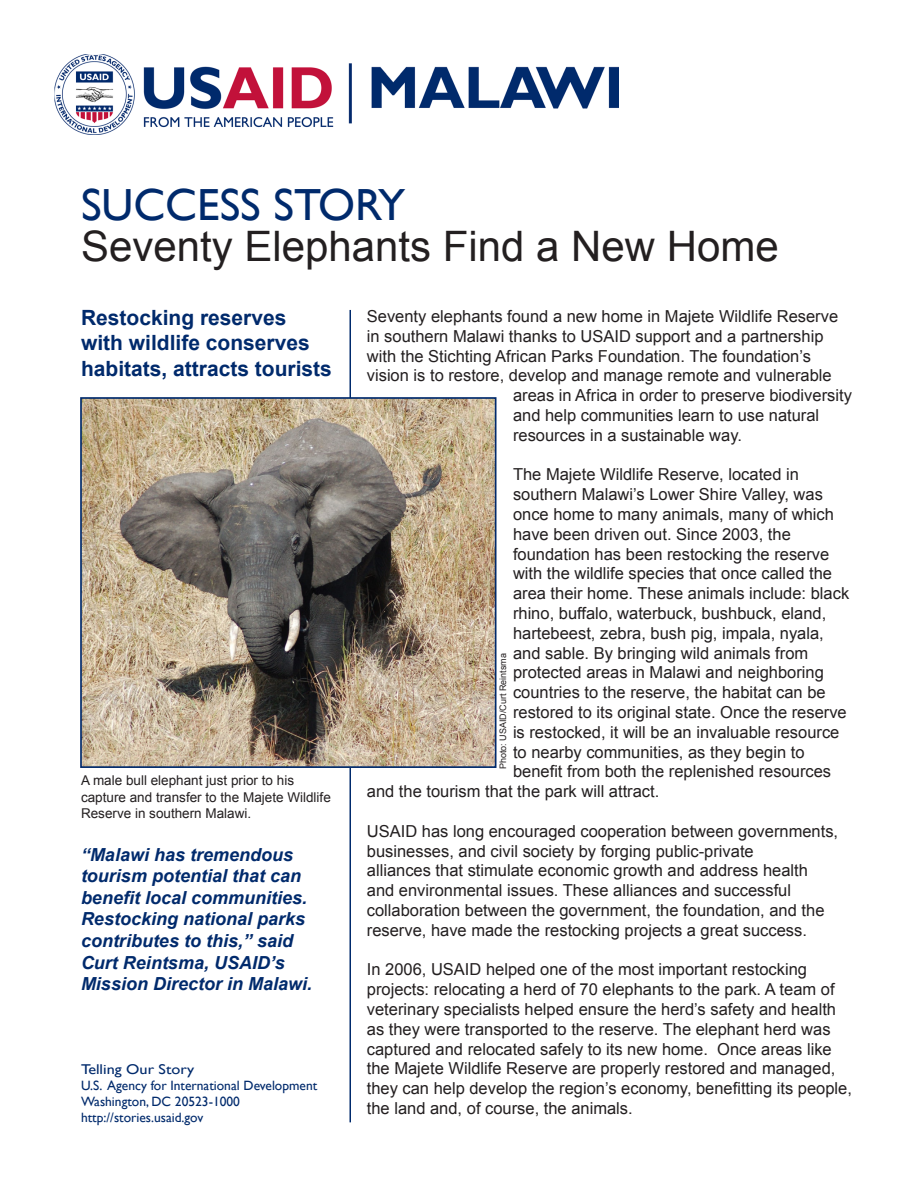
<style>
.page{position:relative;width:918px;height:1188px;background:#fff}
.page>*{position:absolute;margin:0;border:0;box-sizing:border-box;transform-origin:0 0}
.t1{font:45px "Gill Sans";color:#002a6c}
.t2{font:42px "Arial";color:#231f20}
.t3{font:700 21px/25.2px "Arial";color:#002a6c}
.t4{font:italic 700 18px/21.6px "Arial";color:#002a6c}
.t5{font:16.5px/19.8px "Arial";color:#231f20}
.t6{font:14.1px "Gill Sans";color:#002a6c;scale:1.14 1}
.t7{font:13.5px/16.2px "Arial";color:#231f20}
.t8{font:13.5px "Gill Sans";color:#002a6c}
.t9{font:9px "Arial";color:#231f20}
</style>
<div class="page">
<hr style="left:350px;top:310px;width:1px;height:812px;background:#002a6c">
<img style="left:83px;top:400px;width:410px;height:365px">
<div style="left:80px;top:397px;width:416px;height:371px;border:2px solid #002a6c"></div>
<img style="left:54px;top:54px;width:564px;height:81px">
<p class="t1" style="left:81px;top:179px;width:326px">SUCCESS STORY</p>
<p class="t2" style="left:81px;top:218px;width:699px">Seventy Elephants Find a New Home</p>
<p class="t3" style="left:81px;top:306px;width:252px">Restocking reserves with wildlife conserves habitats, attracts tourists</p>
<p class="t7" style="left:81px;top:773px;width:251px">A male bull elephant just prior to his capture and transfer to the Majete Wildlife<br>Reserve in southern Malawi.</p>
<p class="t4" style="left:81px;top:844px;width:233px">“Malawi has tremendous tourism potential that can benefit local communities.<br>Restocking national parks contributes to this,” said<br>Curt Reintsma, USAID’s<br>Mission Director in Malawi.</p>
<p class="t6" style="left:81px;top:1061px;width:101px">Telling Our Story</p>
<p class="t8" style="left:81px;top:1078px;width:238px">U.S. Agency for International Development</p>
<p class="t8" style="left:81px;top:1094px;width:161px">Washington, DC 20523-1000</p>
<p class="t8" style="left:81px;top:1110px;width:124px">http://stories.usaid.gov</p>
<p class="t5" style="left:367px;top:306px;width:473px">Seventy elephants found a new home in Majete Wildlife Reserve</p>
<p class="t5" style="left:367px;top:326px;width:458px">in southern Malawi thanks to USAID support and a partnership</p>
<p class="t5" style="left:367px;top:346px;width:446px">with the Stichting African Parks Foundation. The foundation’s</p>
<p class="t5" style="left:367px;top:366px;width:466px">vision is to restore, develop and manage remote and vulnerable</p>
<p class="t5" style="left:513px;top:386px;width:340px">areas in Africa in order to preserve biodiversity</p>
<p class="t5" style="left:513px;top:405px;width:308px">and help communities learn to use natural</p>
<p class="t5" style="left:513px;top:425px;width:230px">resources in a sustainable way.</p>
<p class="t5" style="left:513px;top:465px;width:288px">The Majete Wildlife Reserve, located in</p>
<p class="t5" style="left:513px;top:485px;width:311px">southern Malawi’s Lower Shire Valley, was</p>
<p class="t5" style="left:513px;top:504px;width:322px">once home to many animals, many of which</p>
<p class="t5" style="left:513px;top:524px;width:279px">have been driven out. Since 2003, the</p>
<p class="t5" style="left:513px;top:544px;width:318px">foundation has been restocking the reserve</p>
<p class="t5" style="left:513px;top:564px;width:321px">with the wildlife species that once called the</p>
<p class="t5" style="left:513px;top:584px;width:338px">area their home. These animals include: black</p>
<p class="t5" style="left:513px;top:603px;width:315px">rhino, buffalo, waterbuck, bushbuck, eland,</p>
<p class="t5" style="left:513px;top:623px;width:312px">hartebeest, zebra, bush pig, impala, nyala,</p>
<p class="t5" style="left:513px;top:643px;width:297px">and sable. By bringing wild animals from</p>
<p class="t5" style="left:513px;top:663px;width:312px">protected areas in Malawi and neighboring</p>
<p class="t5" style="left:513px;top:683px;width:314px">countries to the reserve, the habitat can be</p>
<p class="t5" style="left:513px;top:702px;width:335px">restored to its original state. Once the reserve</p>
<p class="t5" style="left:513px;top:722px;width:328px">is restocked, it will be an invaluable resource</p>
<p class="t5" style="left:513px;top:742px;width:293px">to nearby communities, as they begin to</p>
<p class="t5" style="left:513px;top:762px;width:320px">benefit from both the replenished resources</p>
<p class="t5" style="left:367px;top:782px;width:294px">and the tourism that the park will attract.</p>
<p class="t5" style="left:367px;top:821px;width:473px">USAID has long encouraged cooperation between governments, businesses, and civil society by forging public-private<br>alliances that stimulate economic growth and address health and environmental issues. These alliances and successful collaboration between the government, the foundation, and the reserve, have made the restocking projects a great success.</p>
<p class="t5" style="left:367px;top:960px;width:487px">In 2006, USAID helped one of the most important restocking projects: relocating a herd of 70 elephants to the park. A team of veterinary specialists helped ensure the herd’s safety and health as they were transported to the reserve. The elephant herd was captured and relocated safely to its new home. Once areas like the Majete Wildlife Reserve are properly restored and managed, they can help develop the region’s economy, benefitting its people, the land and, of course, the animals.</p>
<p class="t9" style="left:497px;top:769px;width:118px;rotate:-90deg">Photo: USAID/Curt Reintsma</p>
</div>
